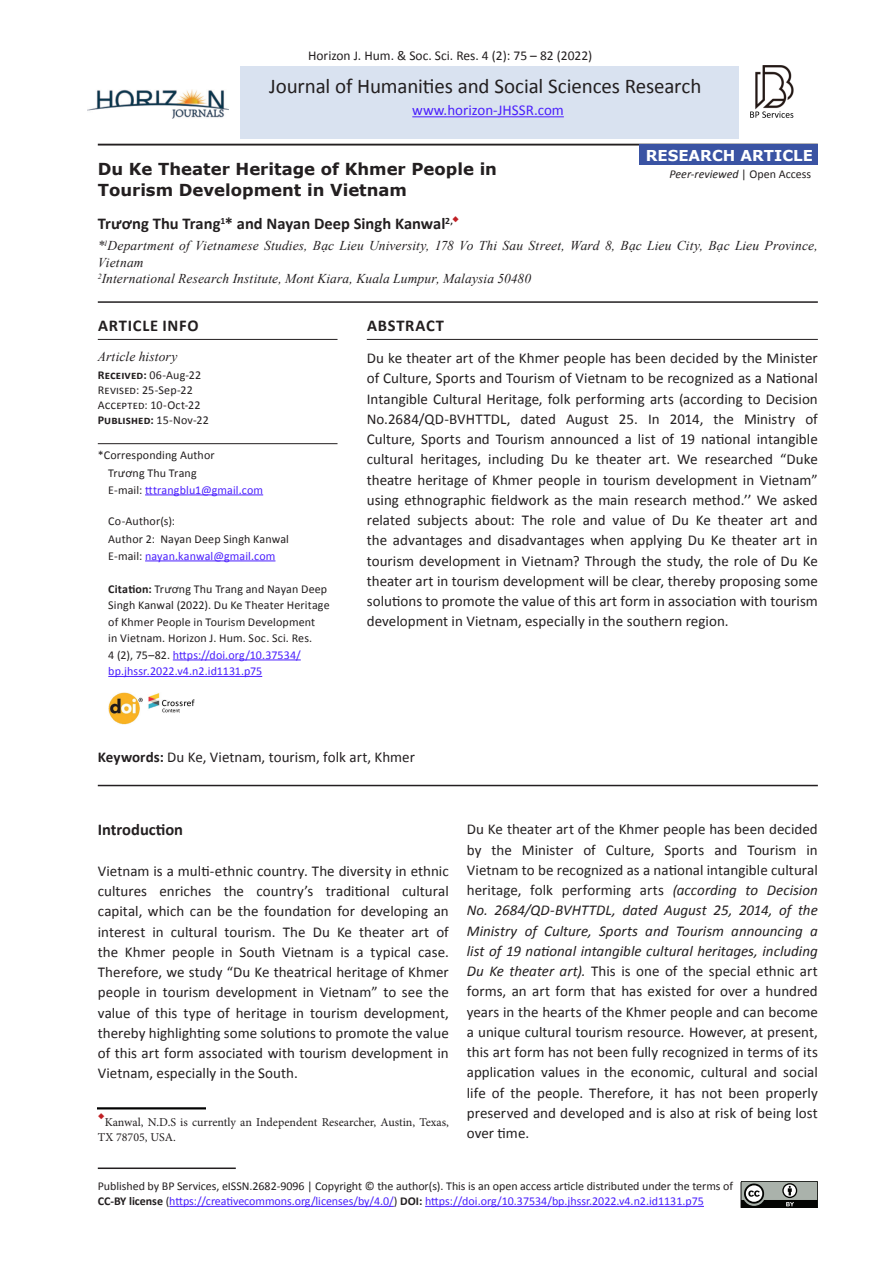
<style>
.page{position:relative;width:893px;height:1263px;background:#fff}
.page>*{position:absolute;margin:0;border:0;box-sizing:border-box;transform-origin:0 0}
.t1{font:21px "Calibri";letter-spacing:-.01em;color:#231f20}
.AT{font:700 16.5px/21px "Verdana";color:#231f20}
.AU{font:700 16.5px "Calibri";color:#231f20}
.ATInfoH{font:700 16.5px "Calibri";letter-spacing:.04em;color:#231f20}
.ABSH{font:700 16.5px "Calibri";letter-spacing:.045em;color:#231f20}
.TX{font:15px/20.2px "Calibri";letter-spacing:.005em;color:#231f20;text-align:justify}
.ABS{font:15px/20.2px "Calibri";letter-spacing:.005em;color:#231f20;text-align:justify}
.KW{font:15px "Calibri";letter-spacing:.005em;color:#231f20}
.t2{font:15px "Calibri";color:#4a1ffd}
.Normal__Web{font:700 15px "Verdana";color:#fff}
.AFF{font:italic 13.5px/16.5px "Times New Roman";letter-spacing:.01em;color:#231f20}
.AFF1{font:italic 13.5px "Times New Roman";letter-spacing:.01em;color:#231f20}
.t3{font:13.5px "Calibri";color:#231f20}
.ATTim{font:italic 13.5px "Times New Roman";letter-spacing:.01em;color:#231f20}
.ATDetText{font:12px/16.5px "Calibri";letter-spacing:.005em;color:#231f20}
.Footnote_text{font:12px/15px "Minion Pro";color:#231f20}
.ATDetText-2{font:12px "Calibri";letter-spacing:.01em;color:#4a1ffd}
.ATDetText-3{font:700 12px "Calibri";letter-spacing:.01em;color:#231f20}
.t4{font:italic 12px "Calibri";color:#231f20}
.corresH{font:12px "Calibri";letter-spacing:.015em;color:#231f20}
.corres{font:12px "Calibri";letter-spacing:.015em;color:#231f20}
.s1{font-weight:400}
.s2{color:#231f20}
.s3{font-weight:700}
.s4{color:#4a1ffd}
.s5{font-style:normal}
.s6{font-style:italic}
</style>
<div class="page">
<img style="left:88px;top:90px;width:141px;height:29px">
<img style="left:750px;top:66px;width:43px;height:51px">
<hr style="left:98px;top:144px;width:720px;height:2px;background:#231f20">
<hr style="left:98px;top:1167px;width:138px;height:2px;background:#231f20">
<hr style="left:169px;top:1206px;width:225px;height:1px;background:#4a1ffd">
<hr style="left:425px;top:1206px;width:279px;height:1px;background:#4a1ffd">
<div style="left:240px;top:66px;width:499px;height:72px;background:#d9e2f0"></div>
<hr style="left:412px;top:116px;width:152px;height:1px;background:#4a1ffd">
<hr style="left:98px;top:301px;width:720px;height:2px;background:#231f20">
<hr style="left:98px;top:339px;width:239px;height:1px;background:#231f20">
<hr style="left:98px;top:443px;width:239px;height:1px;background:#231f20">
<hr style="left:145px;top:494px;width:118px;height:1px;background:#4a1ffd">
<hr style="left:145px;top:560px;width:130px;height:1px;background:#4a1ffd">
<hr style="left:173px;top:659px;width:128px;height:1px;background:#4a1ffd">
<hr style="left:108px;top:676px;width:154px;height:1px;background:#4a1ffd">
<img style="left:108px;top:692px;width:87px;height:33px">
<svg style="left:741px;top:1181px;width:77px;height:27px;background:#737773"></svg>
<hr style="left:367px;top:339px;width:451px;height:1px;background:#231f20">
<hr style="left:98px;top:785px;width:720px;height:1px;background:#231f20">
<div style="left:639px;top:145px;width:178px;height:20px;background:#3a53a3"></div>
<img style="left:98px;top:1108px;width:108px;height:2px">
<p class="t3" style="left:308px;top:47px;width:286px">Horizon J. Hum. &amp; Soc. Sci. Res. 4 (2): 75 – 82 (2022)</p>
<p class="t1" style="left:269px;top:73px;width:434px">Journal of Humanities and Social Sciences Research</p>
<p class="t2" style="left:412px;top:101px;width:153px">www.horizon-JHSSR.com</p>
<p class="Normal__Web" style="left:646px;top:144px;width:169px">RESEARCH ARTICLE</p>
<p class="AT" style="left:98px;top:158px;width:401px">Du Ke Theater Heritage of Khmer People in<br>Tourism Development in Vietnam</p>
<p class="AU" style="left:98px;top:213px;width:363px">Trương Thu Trang<sup>1</sup>* and Nayan Deep Singh Kanwal<sup>2,</sup><sup>◆</sup></p>
<p class="AFF" style="left:98px;top:237px;width:721px">*<sup>1</sup>Department of Vietnamese Studies, Bạc Lieu University, 178 Vo Thi Sau Street, Ward 8, Bạc Lieu City, Bạc Lieu Province,<br>Vietnam</p>
<p class="AFF1" style="left:98px;top:269px;width:435px"><sup>2</sup>International Research Institute, Mont Kiara, Kuala Lumpur, Malaysia 50480</p>
<p class="ATInfoH" style="left:98px;top:315px;width:102px">ARTICLE INFO</p>
<p class="ATTim" style="left:98px;top:347px;width:81px">Article history</p>
<p class="ATDetText-3" style="left:98px;top:367px;width:105px">Received: <span class="s1">06-Aug-22</span></p>
<p class="ATDetText" style="left:98px;top:382px;width:97px">Revised: 25-Sep-22</p>
<p class="ATDetText" style="left:98px;top:397px;width:104px">Accepted: 10-Oct-22</p>
<p class="ATDetText-3" style="left:98px;top:412px;width:113px">Published: <span class="s1">15-Nov-22</span></p>
<p class="corresH" style="left:98px;top:447px;width:118px">*Corresponding Author</p>
<p class="ATDetText" style="left:108px;top:465px;width:90px">Trương Thu Trang</p>
<p class="ATDetText-2" style="left:108px;top:482px;width:156px"><span class="s2">E-mail:</span> tttrangblu1@gmail.com</p>
<p class="corres" style="left:108px;top:513px;width:68px">Co-Author(s):</p>
<p class="ATDetText" style="left:108px;top:531px;width:182px">Author 2: Nayan Deep Singh Kanwal</p>
<p class="ATDetText-2" style="left:108px;top:548px;width:169px"><span class="s2">E-mail:</span> nayan.kanwal@gmail.com</p>
<p class="ATDetText" style="left:108px;top:580px;width:223px"><span class="s3">Citation:</span> Trương Thu Trang and Nayan Deep Singh Kanwal (2022). Du Ke Theater Heritage of Khmer People in Tourism Development<br>in Vietnam. Horizon J. Hum. Soc. Sci. Res.<br>4 (2), 75–82. <span class="s4">https://doi.org/10.37534/ bp.jhssr.2022.v4.n2.id1131.p75</span></p>
<p class="t4" style="left:670px;top:166px;width:143px">Peer-reviewed <span class="s5">| Open Access</span></p>
<p class="ABSH" style="left:367px;top:315px;width:78px">ABSTRACT</p>
<p class="ABS" style="left:367px;top:348px;width:453px">Du ke theater art of the Khmer people has been decided by the Minister of Culture, Sports and Tourism of Vietnam to be recognized as a National Intangible Cultural Heritage, folk performing arts (according to Decision No.2684/QD-BVHTTDL, dated August 25. In 2014, the Ministry of Culture, Sports and Tourism announced a list of 19 national intangible cultural heritages, including Du ke theater art. We researched “Duke theatre heritage of Khmer people in tourism development in Vietnam” using ethnographic fieldwork as the main research method.’’ We asked related subjects about: The role and value of Du Ke theater art and the advantages and disadvantages when applying Du Ke theater art in tourism development in Vietnam? Through the study, the role of Du Ke theater art in tourism development will be clear, thereby proposing some solutions to promote the value of this art form in association with tourism development in Vietnam, especially in the southern region.</p>
<p class="KW" style="left:98px;top:748px;width:319px"><span class="s3">Keywords:</span> Du Ke, Vietnam, tourism, folk art, Khmer</p>
<h1 class="AU" style="left:98px;top:819px;width:87px">Introduction</h1>
<p class="TX" style="left:98px;top:861px;width:353px">Vietnam is a multi-ethnic country. The diversity in ethnic cultures enriches the country’s traditional cultural capital, which can be the foundation for developing an interest in cultural tourism. The Du Ke theater art of the Khmer people in South Vietnam is a typical case.<br>Therefore, we study “Du Ke theatrical heritage of Khmer people in tourism development in Vietnam” to see the value of this type of heritage in tourism development, thereby highlighting some solutions to promote the value of this art form associated with tourism development in Vietnam, especially in the South.</p>
<p class="Footnote_text" style="left:98px;top:1115px;width:353px"><sup>◆</sup>Kanwal, N.D.S is currently an Independent Researcher, Austin, Texas,<br>TX 78705, USA.</p>
<p class="TX" style="left:467px;top:819px;width:353px">Du Ke theater art of the Khmer people has been decided by the Minister of Culture, Sports and Tourism in Vietnam to be recognized as a national intangible cultural heritage, folk performing arts <span class="s6">(according to Decision No. 2684/QD-BVHTTDL, dated August 25, 2014, of the Ministry of Culture, Sports and Tourism announcing a list of 19 national intangible cultural heritages, including Du Ke theater art).</span> This is one of the special ethnic art forms, an art form that has existed for over a hundred years in the hearts of the Khmer people and can become a unique cultural tourism resource<span class="s6">.</span> However, at present, this art form has not been fully recognized in terms of its application values in the economic, cultural and social life of the people. Therefore, it has not been properly preserved and developed and is also at risk of being lost over time.</p>
<p class="ATDetText" style="left:98px;top:1178px;width:637px;line-height:15px">Published by BP Services, eISSN.2682-9096 | Copyright © the author(s). This is an open access article distributed under the terms of<br><span class="s3">CC-BY license</span> (<span class="s4">https://creativecommons.org/licenses/by/4.0/</span>) <span class="s3">DOI:</span> <span class="s4">https://doi.org/10.37534/bp.jhssr.2022.v4.n2.id1131.p75</span></p>
</div>
